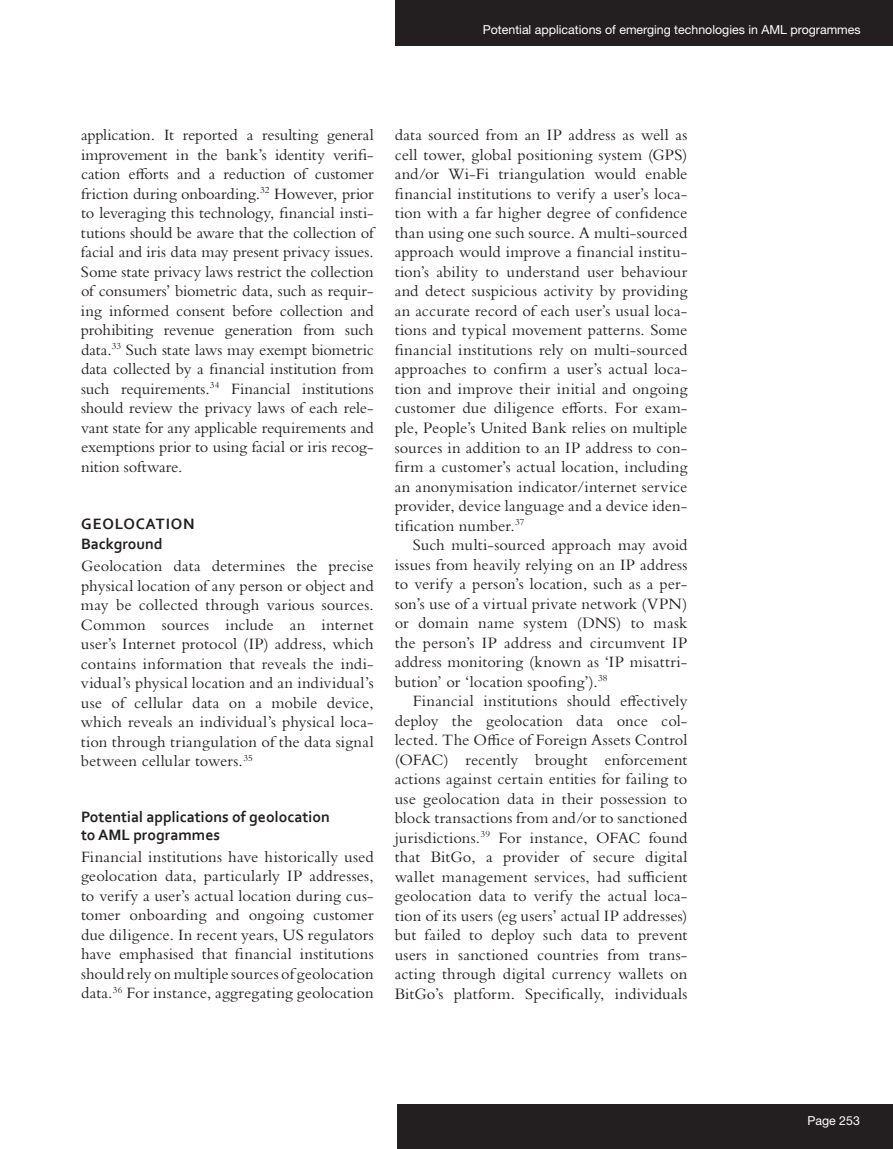
<style>
.page{position:relative;width:893px;height:1149px;background:#fff}
.page>*{position:absolute;margin:0;border:0;box-sizing:border-box;transform-origin:0 0}
.t1{font:16.5px/19.5px "Bembo Std";letter-spacing:.005em;color:#231f20;text-align:justify}
.t2{font:700 15.75px/20.2px "Corbel";color:#231f20}
.t3{font:12.3px "Helvetica Neue LT Std";color:#fff}
</style>
<div class="page">
<div style="left:396px;top:0;width:497px;height:46px;background:#231f20"></div>
<div style="left:397px;top:1103px;width:496px;height:45px;background:#231f20"></div>
<p class="t3" style="left:483px;top:22px;width:379px">Potential applications of emerging technologies in AML programmes</p>
<p class="t1" style="left:81px;top:125px;width:294px">application. It reported a resulting general improvement in the bank’s identity verifi&shy;cation efforts and a reduction of customer friction during onboarding.<sup>32</sup> However, prior to leveraging this technology, financial insti&shy;tutions should be aware that the collection of facial and iris data may present privacy issues.<br>Some state privacy laws restrict the collection of consumers’ biometric data, such as requir&shy;ing informed consent before collection and prohibiting revenue generation from such data.<sup>33</sup> Such state laws may exempt biometric data collected by a financial institution from such requirements.<sup>34</sup> Financial institutions should review the privacy laws of each rele&shy;vant state for any applicable requirements and exemptions prior to using facial or iris recog&shy;nition software.</p>
<p class="t2" style="left:81px;top:513px;width:115px">GEOLOCATION<br>Background</p>
<p class="t1" style="left:81px;top:555px;width:294px">Geolocation data determines the precise physical location of any person or object and may be collected through various sources.<br>Common sources include an internet user’s Internet protocol (IP) address, which contains information that reveals the indi&shy;vidual’s physical location and an individual’s use of cellular data on a mobile device, which reveals an individual’s physical loca&shy;tion through triangulation of the data signal between cellular towers.<sup>35</sup></p>
<p class="t2" style="left:81px;top:806px;width:250px;line-height:18px">Potential applications of geolocation to AML programmes</p>
<p class="t1" style="left:81px;top:846px;width:294px">Financial institutions have historically used geolocation data, particularly IP addresses, to verify a user’s actual location during cus&shy;tomer onboarding and ongoing customer due diligence. In recent years, US regulators have emphasised that financial institutions should rely on multiple sources of geolocation data.<sup>36</sup> For instance, aggregating geolocation</p>
<p class="t1" style="left:395px;top:125px;width:294px">data sourced from an IP address as well as cell tower, global positioning system (GPS) and/or Wi-Fi triangulation would enable financial institutions to verify a user’s loca&shy;tion with a far higher degree of confidence than using one such source. A multi-sourced approach would improve a financial institu&shy;tion’s ability to understand user behaviour and detect suspicious activity by providing an accurate record of each user’s usual loca&shy;tions and typical movement patterns. Some financial institutions rely on multi-sourced approaches to confirm a user’s actual loca&shy;tion and improve their initial and ongoing customer due diligence efforts. For exam&shy;ple, People’s United Bank relies on multiple sources in addition to an IP address to con&shy;firm a customer’s actual location, including an anonymisation indicator/internet service provider, device language and a device iden&shy;tification number.<sup>37</sup></p>
<p class="t1" style="left:395px;top:534px;width:294px;text-indent:18px">Such multi-sourced approach may avoid issues from heavily relying on an IP address to verify a person’s location, such as a per&shy;son’s use of a virtual private network (VPN) or domain name system (DNS) to mask the person’s IP address and circumvent IP address monitoring (known as ‘IP misattri&shy;bution’ or ‘location spoofing’).<sup>38</sup></p>
<p class="t1" style="left:395px;top:690px;width:294px;text-indent:18px">Financial institutions should effectively deploy the geolocation data once col&shy;lected. The Office of Foreign Assets Control (OFAC) recently brought enforcement actions against certain entities for failing to use geolocation data in their possession to block transactions from and/or to sanctioned jurisdictions.<sup>39</sup> For instance, OFAC found that BitGo, a provider of secure digital wallet management services, had suf-fi-cient geolocation data to verify the actual loca&shy;tion of its users (eg users’ actual IP addresses) but failed to deploy such data to prevent users in sanctioned countries from trans&shy;acting through digital currency wallets on BitGo’s platform. Specifically, individuals</p>
<p class="t3" style="left:807px;top:1112px;width:54px">Page 253</p>
</div>
